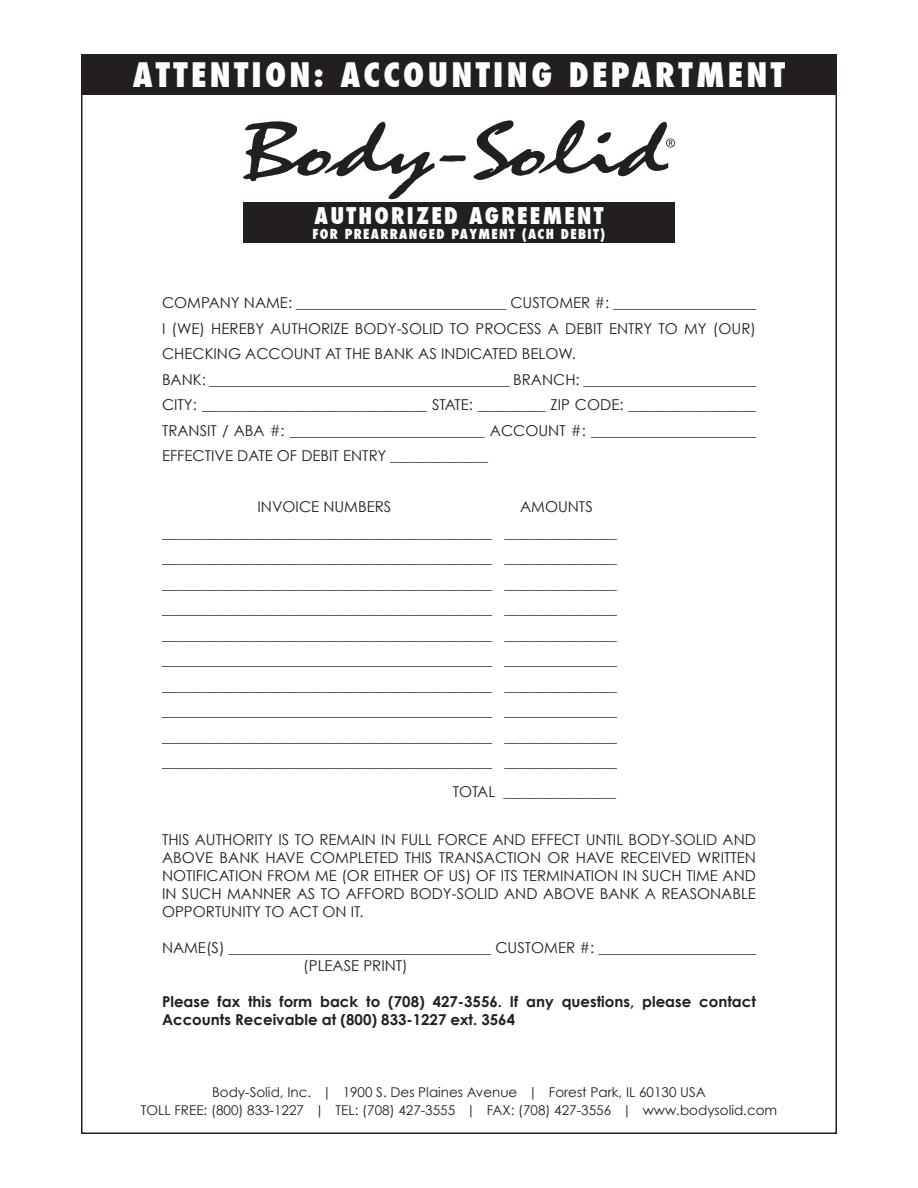
<style>
.page{position:relative;width:918px;height:1188px;background:#fff}
.page>*{position:absolute;margin:0;border:0;box-sizing:border-box;transform-origin:0 0}
.t1{font:800 condensed 33px "Futura";letter-spacing:.1em;color:#fff}
.t2{font:800 condensed 22.5px "Futura";letter-spacing:.1em;color:#fff}
.t3{font:15px/25.5px "Century Gothic";color:#231f20}
.t4{font:700 15px/18px "Century Gothic";color:#231f20}
.t5{font:13.5px/18px "Century Gothic";color:#231f20;text-align:center}
.t6{font:800 condensed 13.5px "Futura";letter-spacing:.1em;color:#fff}
</style>
<div class="page">
<div style="left:243px;top:202px;width:432px;height:41px;background:#231f20"></div>
<div style="left:81px;top:54px;width:756px;height:40px;background:#231f20"></div>
<svg style="left:243px;top:121px;width:223px;height:78px"></svg>
<svg style="left:474px;top:120px;width:201px;height:60px"></svg>
<h1 class="t1" style="left:133px;top:52px;width:654px">ATTENTION: ACCOUNTING DEPARTMENT</h1>
<h2 class="t2" style="left:315px;top:200px;width:290px">AUTHORIZED AGREEMENT</h2>
<p class="t6" style="left:313px;top:225px;width:294px">FOR PREARRANGED PAYMENT (ACH DEBIT)</p>
<p class="t3" style="left:162px;top:290px;width:596px">COMPANY NAME: ____________________________ CUSTOMER #: ___________________ I (WE) HEREBY AUTHORIZE BODY-SOLID TO PROCESS A DEBIT ENTRY TO MY (OUR)<br>CHECKING ACCOUNT AT THE BANK AS INDICATED BELOW.<br>BANK: ________________________________________ BRANCH: _______________________ CITY: ______________________________ STATE: _________ ZIP CODE: _________________ TRANSIT / ABA #: __________________________ ACCOUNT #: ______________________ EFFECTIVE DATE OF DEBIT ENTRY _____________</p>
<p class="t3" style="left:258px;top:494px;width:135px">INVOICE NUMBERS</p>
<p class="t3" style="left:162px;top:494px;width:456px;text-indent:358px">AMOUNTS ____________________________________________ _______________ ____________________________________________ _______________ ____________________________________________ _______________ ____________________________________________ _______________ ____________________________________________ _______________ ____________________________________________ _______________ ____________________________________________ _______________ ____________________________________________ _______________ ____________________________________________ _______________ ____________________________________________ _______________</p>
<p class="t3" style="left:453px;top:779px;width:165px">TOTAL _______________</p>
<p class="t3" style="left:162px;top:831px;width:596px;line-height:18px;text-align:justify">THIS AUTHORITY IS TO REMAIN IN FULL FORCE AND EFFECT UNTIL BODY-SOLID AND ABOVE BANK HAVE COMPLETED THIS TRANSACTION OR HAVE RECEIVED WRITTEN NOTIFICATION FROM ME (OR EITHER OF US) OF ITS TERMINATION IN SUCH TIME AND IN SUCH MANNER AS TO AFFORD BODY-SOLID AND ABOVE BANK A REASONABLE OPPORTUNITY TO ACT ON IT.</p>
<p class="t3" style="left:303px;top:939px;width:454px;line-height:18px;text-indent:-141px">NAME(S) ___________________________________ CUSTOMER #: _____________________ (PLEASE PRINT)</p>
<p class="t4" style="left:162px;top:992px;width:595px">Please fax this form back to (708) 427-3556. If any questions, please contact<br>Accounts Receivable at (800) 833-1227 ext. 3564</p>
<p class="t5" style="left:141px;top:1083px;width:638px">Body-Solid, Inc. | 1900 S. Des Plaines Avenue | Forest Park, IL 60130 USA<br>TOLL FREE: (800) 833-1227 | TEL: (708) 427-3555 | FAX: (708) 427-3556 | www.bodysolid.com</p>
</div>
